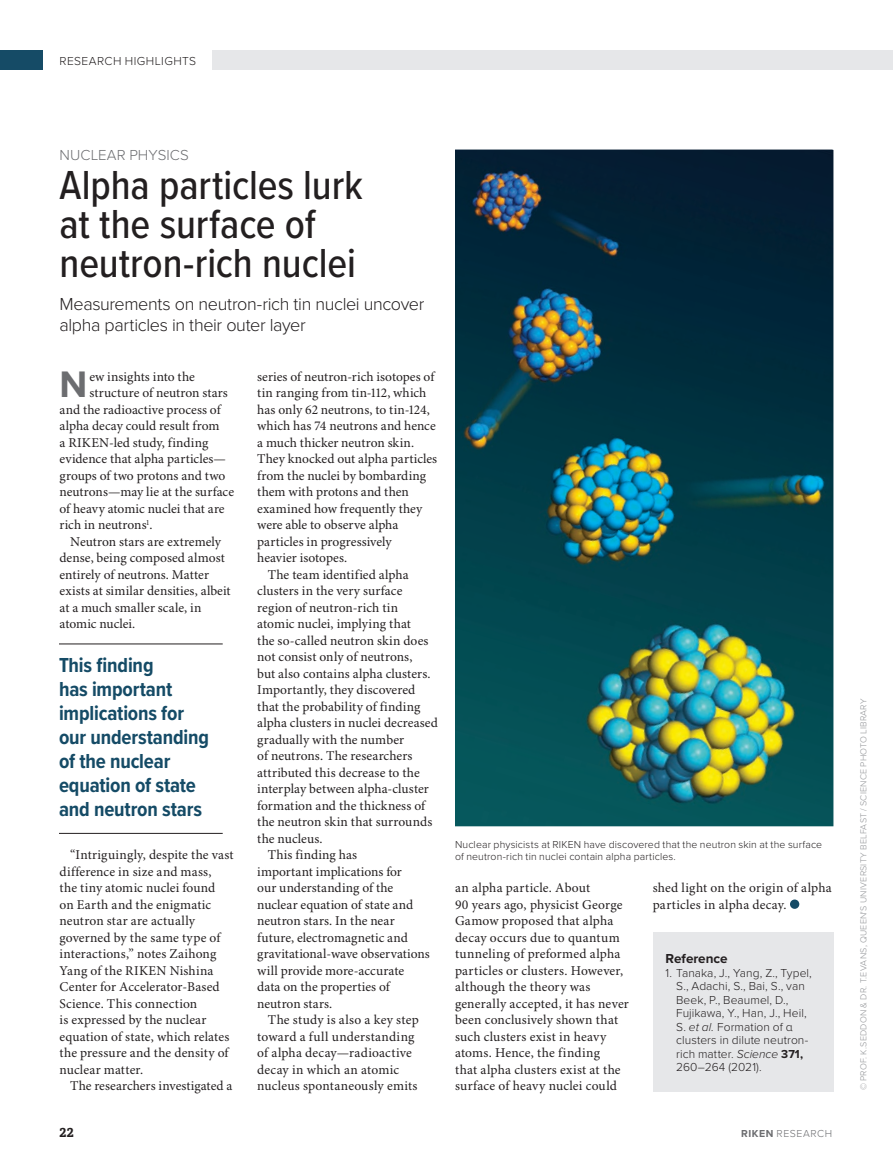
<style>
.page{position:relative;width:893px;height:1174px;background:#fff}
.page>*{position:absolute;margin:0;border:0;box-sizing:border-box;transform-origin:0 0}
.Headline{font:500 42px/39px "Proxima Nova Cond";letter-spacing:-.005em;color:#231f20}
.Body_Drop_Cap{font:700 38.25px "Proxima Nova";color:#6c6d70}
.t1{font:700 21px/24px "Proxima Nova Cond";letter-spacing:-.01em;color:#154b66}
.Standfirst{font:300 18px/21px "Proxima Nova";letter-spacing:-.02em;color:#231f20}
.t2{font:300 15px "Proxima Nova";letter-spacing:.005em;color:#6c6d70}
.Body_Drop_Cap-2{font:13.5px/16.5px "Minion Pro";letter-spacing:.005em;color:#231f20}
.t3{font:700 13.5px "Proxima Nova";color:#231f20}
.t4{font:700 13.5px "Amasis MT Pro";color:#231f20}
.t5{font:300 12px/13.5px "Proxima Nova";letter-spacing:.005em;color:#231f20}
.t6{font:300 12px "Proxima Nova";letter-spacing:.035em;color:#231f20}
.t7{font:300 10.5px/12px "Proxima Nova";letter-spacing:.01em;color:#231f20}
.t8{font:300 10.5px "Proxima Nova";letter-spacing:.05em;color:#6c6d70}
.t9{font:300 9px "Proxima Nova";letter-spacing:.025em;color:#939598}
.s1{font-style:italic}
.s2{font-weight:700}
</style>
<div class="page">
<div style="left:0;top:51px;width:43px;height:19px;background:#154b66"></div>
<div style="left:212px;top:51px;width:681px;height:19px;background:#e6e7e9"></div>
<div style="left:790px;top:899px;width:9px;height:10px;background:#154b66;border-radius:50%"></div>
<hr style="left:59px;top:643px;width:164px;height:1px;background:#231f20">
<hr style="left:59px;top:833px;width:164px;height:1px;background:#231f20">
<div style="left:653px;top:931px;width:180px;height:160px;background:#e6e7e9"></div>
<img style="left:455px;top:150px;width:378px;height:676px">
<p class="t6" style="left:60px;top:52px;width:138px">RESEARCH HIGHLIGHTS</p>
<p class="t2" style="left:60px;top:144px;width:131px">NUCLEAR PHYSICS</p>
<p class="Headline" style="left:60px;top:164px;width:305px">Alpha particles lurk at the surface of neutron-rich nuclei</p>
<p class="Standfirst" style="left:60px;top:293px;width:366px">Measurements on neutron-rich tin nuclei uncover alpha particles in their outer layer</p>
<p class="Body_Drop_Cap" style="left:60px;top:356px;width:29px">N</p>
<p class="Body_Drop_Cap-2" style="left:89px;top:368px;width:107px">ew insights into the</p>
<p class="Body_Drop_Cap-2" style="left:89px;top:385px;width:140px">structure of neutron stars</p>
<p class="Body_Drop_Cap-2" style="left:60px;top:401px;width:163px">and the radioactive process of</p>
<p class="Body_Drop_Cap-2" style="left:60px;top:418px;width:162px">alpha decay could result from</p>
<p class="Body_Drop_Cap-2" style="left:60px;top:434px;width:150px">a RIKEN-led study, finding</p>
<p class="Body_Drop_Cap-2" style="left:60px;top:451px;width:168px">evidence that alpha particles—</p>
<p class="Body_Drop_Cap-2" style="left:60px;top:467px;width:167px">groups of two protons and two</p>
<p class="Body_Drop_Cap-2" style="left:60px;top:484px;width:176px">neutrons—may lie at the surface</p>
<p class="Body_Drop_Cap-2" style="left:60px;top:500px;width:167px">of heavy atomic nuclei that are</p>
<p class="Body_Drop_Cap-2" style="left:60px;top:517px;width:94px">rich in neutrons<sup>1</sup>.</p>
<p class="Body_Drop_Cap-2" style="left:60px;top:533px;width:173px;text-indent:11px">Neutron stars are extremely dense, being composed almost entirely of neutrons. Matter exists at similar densities, albeit at a much smaller scale, in atomic nuclei.</p>
<p class="t1" style="left:59px;top:652px;width:152px">This finding<br>has important implications for our understanding of the nuclear equation of state and neutron stars</p>
<p class="Body_Drop_Cap-2" style="left:60px;top:847px;width:176px;text-indent:11px">“Intriguingly, despite the vast difference in size and mass,<br>the tiny atomic nuclei found<br>on Earth and the enigmatic neutron star are actually governed by the same type of interactions,” notes Zaihong<br>Yang of the RIKEN Nishina<br>Center for Accelerator-Based<br>Science. This connection<br>is expressed by the nuclear equation of state, which relates the pressure and the density of nuclear matter.</p>
<p class="Body_Drop_Cap-2" style="left:70px;top:1078px;width:164px">The researchers investigated a</p>
<p class="Body_Drop_Cap-2" style="left:257px;top:368px;width:181px">series of neutron-rich isotopes of tin ranging from tin-112, which has only 62 neutrons, to tin-124, which has 74 neutrons and hence a much thicker neutron skin.<br>They knocked out alpha particles from the nuclei by bombarding them with protons and then examined how frequently they were able to observe alpha particles in progressively<br>heavier isotopes.</p>
<p class="Body_Drop_Cap-2" style="left:257px;top:566px;width:182px;text-indent:11px">The team identified alpha clusters in the very surface region of neutron-rich tin atomic nuclei, implying that<br>the so-called neutron skin does not consist only of neutrons,<br>but also contains alpha clusters.<br>Importantly, they discovered that the probability of finding alpha clusters in nuclei decreased gradually with the number<br>of neutrons. The researchers attributed this decrease to the interplay between alpha-cluster formation and the thickness of the neutron skin that surrounds the nucleus.</p>
<p class="Body_Drop_Cap-2" style="left:257px;top:847px;width:174px;text-indent:11px">This finding has<br>important implications for<br>our understanding of the nuclear equation of state and neutron stars. In the near future, electromagnetic and gravitational-wave observations will provide more-accurate data on the properties of neutron stars.</p>
<p class="Body_Drop_Cap-2" style="left:257px;top:1012px;width:163px;text-indent:11px">The study is also a key step toward a full understanding of alpha decay—radioactive decay in which an atomic nucleus spontaneously emits</p>
<p class="t7" style="left:455px;top:837px;width:369px">Nuclear physicists at RIKEN have discovered that the neutron skin at the surface of neutron-rich tin nuclei contain alpha particles.</p>
<p class="Body_Drop_Cap-2" style="left:455px;top:880px;width:175px">an alpha particle. About<br>90 years ago, physicist George<br>Gamow proposed that alpha decay occurs due to quantum tunneling of preformed alpha particles or clusters. However, although the theory was generally accepted, it has never been conclusively shown that such clusters exist in heavy atoms. Hence, the finding<br>that alpha clusters exist at the surface of heavy nuclei could</p>
<p class="Body_Drop_Cap-2" style="left:653px;top:880px;width:180px">shed light on the origin of alpha particles in alpha decay.</p>
<p class="t3" style="left:665px;top:948px;width:64px">Reference</p>
<p class="t5" style="left:676px;top:965px;width:137px;text-indent:-11px">1. Tanaka, J., Yang, Z., Typel,<br>S., Adachi, S., Bai, S., van<br>Beek, P., Beaumel, D.,<br>Fujikawa, Y., Han, J., Heil,<br>S. <span class="s1">et al.</span> Formation of α clusters in dilute neutron&shy;rich matter. <span class="s1">Science</span> <span class="s2">371,<br></span>260–264 (2021).</p>
<p class="t4" style="left:60px;top:1123px;width:16px">22</p>
<p class="t8" style="left:741px;top:1125px;width:92px"><span class="s2">RIKEN</span> RESEARCH</p>
<p class="t9" style="left:857px;top:1090px;width:393px;rotate:-90deg">© PROF. K.SEDDON &amp; DR. T.EVANS, QUEEN'S UNIVERSITY BELFAST / SCIENCE PHOTO LIBRARY</p>
</div>
